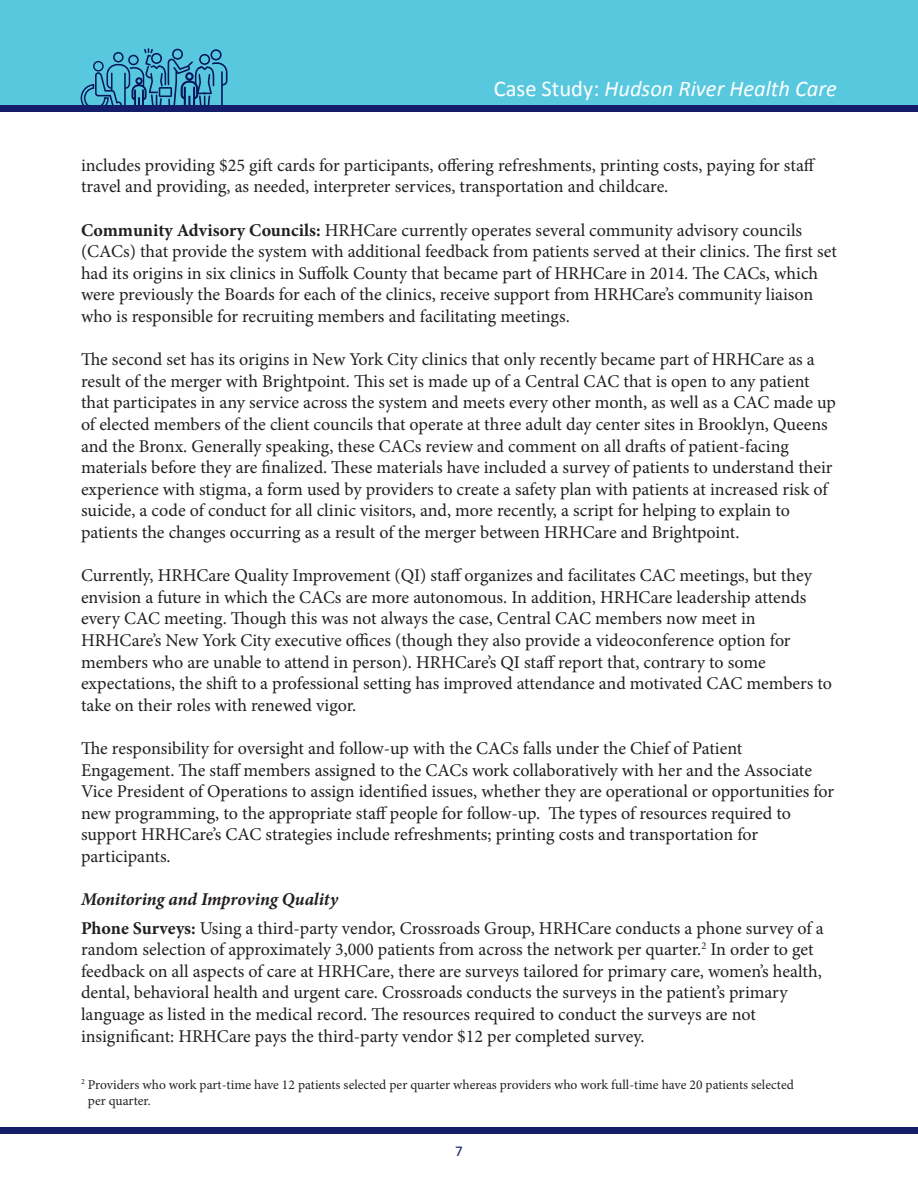
<style>
.page{position:relative;width:918px;height:1188px;background:#fff}
.page>*{position:absolute;margin:0;border:0;box-sizing:border-box;transform-origin:0 0}
.t1{font:italic 22.5px "Calibri";color:#fff}
.t2{font:18px/21.6px "Minion Pro";color:#231f20}
.t3{font:15px "Calibri";color:#131d6a}
.t4{font:13.5px/16.2px "Minion Pro";color:#231f20}
.s1{font-style:normal}
.s2{font-weight:700}
.s3{font-weight:700;font-style:italic}
</style>
<div class="page">
<div style="left:0;top:0;width:918px;height:109px;background:#58c8df"></div>
<svg style="left:81px;top:48px;width:147px;height:58px"></svg>
<div style="left:95px;top:62px;width:7px;height:8px;background:#58c8df;border-radius:50%"></div>
<div style="left:0;top:106px;width:918px;height:6px;background:#131d6a"></div>
<div style="left:0;top:1127px;width:918px;height:7px;background:#131d6a"></div>
<p class="t1" style="left:494px;top:73px;width:345px"><span class="s1">Case Study:</span> Hudson River Health Care</p>
<p class="t2" style="left:81px;top:154px;width:736px">includes providing $25 gift cards for participants, offering refreshments, printing costs, paying for staff travel and providing, as needed, interpreter services, transportation and childcare.</p>
<p class="t2" style="left:81px;top:219px;width:758px"><span class="s2">Community Advisory Councils:</span> HRHCare currently operates several community advisory councils (CACs) that provide the system with additional feedback from patients served at their clinics. The first set had its origins in six clinics in Suffolk County that became part of HRHCare in 2014. The CACs, which were previously the Boards for each of the clinics, receive support from HRHCare’s community liaison who is responsible for recruiting members and facilitating meetings.</p>
<p class="t2" style="left:81px;top:349px;width:757px">The second set has its origins in New York City clinics that only recently became part of HRHCare as a result of the merger with Brightpoint. This set is made up of a Central CAC that is open to any patient that participates in any service across the system and meets every other month, as well as a CAC made up of elected members of the client councils that operate at three adult day center sites in Brooklyn, Queens and the Bronx. Generally speaking, these CACs review and comment on all drafts of patient-facing materials before they are finalized. These materials have included a survey of patients to understand their experience with stigma, a form used by providers to create a safety plan with patients at increased risk of suicide, a code of conduct for all clinic visitors, and, more recently, a script for helping to explain to patients the changes occurring as a result of the merger between HRHCare and Brightpoint.</p>
<p class="t2" style="left:81px;top:565px;width:753px">Currently, HRHCare Quality Improvement (QI) staff organizes and facilitates CAC meetings, but they envision a future in which the CACs are more autonomous. In addition, HRHCare leadership attends every CAC meeting. Though this was not always the case, Central CAC members now meet in HRHCare’s New York City executive offices (though they also provide a videoconference option for members who are unable to attend in person). HRHCare’s QI staff report that, contrary to some expectations, the shift to a professional setting has improved attendance and motivated CAC members to take on their roles with renewed vigor.</p>
<p class="t2" style="left:81px;top:738px;width:755px">The responsibility for oversight and follow-up with the CACs falls under the Chief of Patient Engagement. The staff members assigned to the CACs work collaboratively with her and the Associate Vice President of Operations to assign identified issues, whether they are operational or opportunities for new programming, to the appropriate staff people for follow-up. The types of resources required to support HRHCare’s CAC strategies include refreshments; printing costs and transportation for participants.</p>
<p class="t2" style="left:81px;top:885px;width:744px;line-height:28.3px"><span class="s3">Monitoring and Improving Quality<br></span><span class="s2">Phone Surveys:</span> Using a third-party vendor, Crossroads Group, HRHCare conducts a phone survey of a</p>
<p class="t2" style="left:81px;top:939px;width:742px">random selection of approximately 3,000 patients from across the network per quarter.<sup>2</sup> In order to get feedback on all aspects of care at HRHCare, there are surveys tailored for primary care, women’s health, dental, behavioral health and urgent care. Crossroads conducts the surveys in the patient’s primary language as listed in the medical record. The resources required to conduct the surveys are not insignificant: HRHCare pays the third-party vendor $12 per completed survey.</p>
<p class="t4" style="left:88px;top:1076px;width:708px;text-indent:-7px"><sup>2</sup> Providers who work part-time have 12 patients selected per quarter whereas providers who work full-time have 20 patients selected per quarter.</p>
<p class="t3" style="left:455px;top:1141px;width:9px">7</p>
</div>
